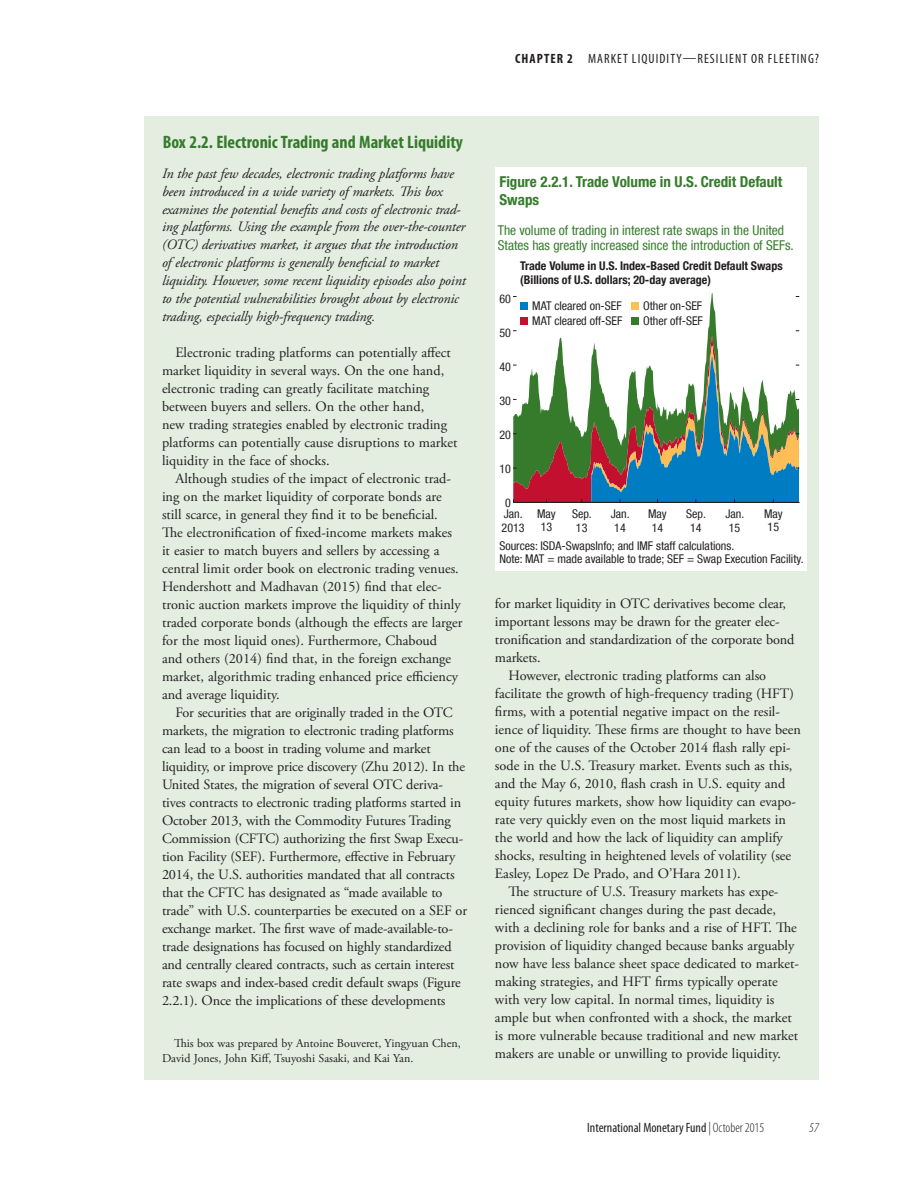
<style>
.page{position:relative;width:918px;height:1188px;background:#fff}
.page>*{position:absolute;margin:0;border:0;box-sizing:border-box;transform-origin:0 0}
.t1{font:700 condensed 18px "Myriad Pro";color:#357b2b}
.t2{font:700 condensed 15px/18px "Helvetica Neue LT Com";color:#357b2b}
.t3{font:14.25px/18px "Adobe Garamond Pro";color:#231f20}
.t4{font:italic 14.25px/18px "Adobe Garamond Pro";letter-spacing:-.01em;color:#231f20}
.t5{font:condensed 13.5px/15px "Helvetica Neue LT Com";color:#357b2b}
.t6{font:condensed 13.5px "Myriad Pro";letter-spacing:.08em;color:#231f20}
.t7{font:condensed 13.5px "Myriad Pro";color:#231f20}
.t8{font:italic 300 condensed 13.5px "Myriad Pro";color:#231f20}
.t9{font:condensed 12px/13.5px "Helvetica Neue LT Com";color:#231f20}
.t10{font:12px/15px "Adobe Garamond Pro";color:#231f20}
.t11{font:700 condensed 12px/13.5px "Helvetica Neue LT Com";color:#231f20}
.s1{font-weight:700}
.s2{font-weight:300;font-style:italic}
.s3{font-weight:300}
</style>
<div class="page">
<div style="left:144px;top:116px;width:675px;height:963px;background:#e3ede0"></div>
<div style="left:495px;top:167px;width:312px;height:404px;background:#fff"></div>
<svg style="left:513px;top:293px;width:286px;height:43px"></svg>
<svg style="left:513px;top:336px;width:205px;height:166px"></svg>
<hr style="left:513px;top:502px;width:286px;height:1px;background:#231f20">
<svg style="left:513px;top:499px;width:4px;height:3px"></svg>
<svg style="left:591px;top:346px;width:208px;height:156px"></svg>
<div style="left:520px;top:302px;width:8px;height:8px;background:#007cc2"></div>
<div style="left:631px;top:302px;width:8px;height:8px;background:#fdbe56"></div>
<div style="left:520px;top:317px;width:8px;height:8px;background:#c3102f"></div>
<div style="left:631px;top:317px;width:8px;height:8px;background:#357b2b"></div>
<p class="t6" style="left:515px;top:50px;width:305px"><span class="s1">CHAPTER 2</span> MARKET LIQUIDITY—RESILIENT OR FLEETING?</p>
<p class="t1" style="left:163px;top:131px;width:302px">Box 2.2. Electronic Trading and Market Liquidity</p>
<p class="t4" style="left:162px;top:164px;width:305px">In the past few decades, electronic trading platforms have been introduced in a wide variety of markets. This box examines the potential benefits and costs of electronic trad&shy;ing platforms. Using the example from the over-the-counter (OTC) derivatives market, it argues that the introduction of electronic platforms is generally beneficial to market liquidity. However, some recent liquidity episodes also point to the potential vulnerabilities brought about by electronic trading, especially high-frequency trading.</p>
<p class="t3" style="left:162px;top:344px;width:297px;text-indent:13px">Electronic trading platforms can potentially affect market liquidity in several ways. On the one hand, electronic trading can greatly facilitate matching between buyers and sellers. On the other hand,<br>new trading strategies enabled by electronic trading platforms can potentially cause disruptions to market liquidity in the face of shocks.</p>
<p class="t3" style="left:162px;top:470px;width:302px;text-indent:13px">Although studies of the impact of electronic trad&shy;ing on the market liquidity of corporate bonds are still scarce, in general they find it to be beneficial.<br>The electronification of fixed-income markets makes it easier to match buyers and sellers by accessing a central limit order book on electronic trading venues.<br>Hendershott and Madhavan (2015) find that elec&shy;tronic auction markets improve the liquidity of thinly traded corporate bonds (although the effects are larger for the most liquid ones). Furthermore, Chaboud<br>and others (2014) find that, in the foreign exchange market, algorithmic trading enhanced price efficiency and average liquidity.</p>
<p class="t3" style="left:162px;top:704px;width:307px;text-indent:13px">For securities that are originally traded in the OTC markets, the migration to electronic trading platforms can lead to a boost in trading volume and market liquidity, or improve price discovery (Zhu 2012). In the United States, the migration of several OTC deriva&shy;tives contracts to electronic trading platforms started in October 2013, with the Commodity Futures Trading Commission (CFTC) authorizing the first Swap Execu&shy;tion Facility (SEF). Furthermore, effective in February 2014, the U.S. authorities mandated that all contracts that the CFTC has designated as “made available to trade” with U.S. counterparties be executed on a SEF or exchange market. The first wave of made-available-to&shy;trade designations has focused on highly standardized and centrally cleared contracts, such as certain interest rate swaps and index-based credit default swaps (Figure 2.2.1). Once the implications of these developments</p>
<p class="t10" style="left:162px;top:1036px;width:300px;text-indent:12px">This box was prepared by Antoine Bouveret, Yingyuan Chen,<br>David Jones, John Kiff, Tsuyoshi Sasaki, and Kai Yan.</p>
<p class="t2" style="left:499px;top:173px;width:284px">Figure 2.2.1. Trade Volume in U.S. Credit Default<br>Swaps</p>
<p class="t5" style="left:498px;top:222px;width:298px">The volume of trading in interest rate swaps in the United<br>States has greatly increased since the introduction of SEFs.</p>
<p class="t9" style="left:499px;top:292px;width:13px">60</p>
<p class="t9" style="left:499px;top:326px;width:13px">50</p>
<p class="t11" style="left:520px;top:259px;width:264px">Trade Volume in U.S. Index-Based Credit Default Swaps (Billions of U.S. dollars; 20-day average)</p>
<p class="t9" style="left:532px;top:299px;width:91px">MAT cleared on-SEF</p>
<p class="t9" style="left:643px;top:299px;width:61px">Other on-SEF</p>
<p class="t9" style="left:532px;top:314px;width:92px">MAT cleared off-SEF</p>
<p class="t9" style="left:643px;top:314px;width:61px">Other off-SEF</p>
<p class="t9" style="left:499px;top:360px;width:13px">40</p>
<p class="t9" style="left:499px;top:394px;width:13px">30</p>
<p class="t9" style="left:499px;top:428px;width:13px">20</p>
<p class="t9" style="left:499px;top:461px;width:13px">10</p>
<p class="t9" style="left:505px;top:495px;width:7px">0</p>
<p class="t9" style="left:537px;top:507px;width:20px">May<br>13</p>
<p class="t9" style="left:611px;top:507px;width:20px">Jan.<br>14</p>
<p class="t9" style="left:686px;top:507px;width:21px;text-align:center">Sep.<br>14</p>
<p class="t9" style="left:648px;top:507px;width:20px">May<br>14</p>
<p class="t9" style="left:725px;top:507px;width:20px">Jan.<br>15</p>
<p class="t9" style="left:764px;top:507px;width:20px">May<br>15</p>
<p class="t9" style="left:502px;top:507px;width:25px">Jan.<br>2013</p>
<p class="t9" style="left:572px;top:507px;width:21px;text-align:center">Sep.<br>13</p>
<p class="t9" style="left:499px;top:539px;width:306px">Sources: ISDA-SwapsInfo; and IMF staff calculations.<br>Note: MAT = made available to trade; SEF = Swap Execution Facility.</p>
<p class="t3" style="left:495px;top:595px;width:293px">for market liquidity in OTC derivatives become clear,</p>
<p class="t3" style="left:495px;top:613px;width:286px">important lessons may be drawn for the greater elec-</p>
<p class="t3" style="left:495px;top:631px;width:301px">tronification and standardization of the corporate bond</p>
<p class="t3" style="left:495px;top:649px;width:47px">markets.</p>
<p class="t3" style="left:508px;top:667px;width:259px">However, electronic trading platforms can also</p>
<p class="t3" style="left:495px;top:685px;width:300px">facilitate the growth of high-frequency trading (HFT)</p>
<p class="t3" style="left:495px;top:703px;width:287px">firms, with a potential negative impact on the resil-</p>
<p class="t3" style="left:495px;top:721px;width:308px">ience of liquidity. These firms are thought to have been</p>
<p class="t3" style="left:495px;top:739px;width:297px">one of the causes of the October 2014 flash rally epi-</p>
<p class="t3" style="left:495px;top:757px;width:299px">sode in the U.S. Treasury market. Events such as this,</p>
<p class="t3" style="left:495px;top:775px;width:292px">and the May 6, 2010, flash crash in U.S. equity and</p>
<p class="t3" style="left:495px;top:793px;width:303px">equity futures markets, show how liquidity can evapo-</p>
<p class="t3" style="left:495px;top:811px;width:293px">rate very quickly even on the most liquid markets in</p>
<p class="t3" style="left:495px;top:829px;width:289px">the world and how the lack of liquidity can amplify</p>
<p class="t3" style="left:495px;top:847px;width:298px">shocks, resulting in heightened levels of volatility (see</p>
<p class="t3" style="left:495px;top:865px;width:247px">Easley, Lopez De Prado, and O’Hara 2011).</p>
<p class="t3" style="left:508px;top:883px;width:272px">The structure of U.S. Treasury markets has expe-</p>
<p class="t3" style="left:495px;top:901px;width:283px">rienced significant changes during the past decade,</p>
<p class="t3" style="left:495px;top:919px;width:303px">with a declining role for banks and a rise of HFT. The</p>
<p class="t3" style="left:495px;top:937px;width:301px">provision of liquidity changed because banks arguably</p>
<p class="t3" style="left:495px;top:955px;width:306px">now have less balance sheet space dedicated to market-</p>
<p class="t3" style="left:495px;top:973px;width:284px">making strategies, and HFT firms typically operate</p>
<p class="t3" style="left:495px;top:991px;width:281px">with very low capital. In normal times, liquidity is</p>
<p class="t3" style="left:495px;top:1009px;width:298px">ample but when confronted with a shock, the market</p>
<p class="t3" style="left:495px;top:1027px;width:305px">is more vulnerable because traditional and new market</p>
<p class="t3" style="left:495px;top:1045px;width:288px">makers are unable or unwilling to provide liquidity.</p>
<p class="t7" style="left:587px;top:1119px;width:178px">International Monetary Fund <span class="s2">|</span> <span class="s3">October 2015</span></p>
<p class="t8" style="left:809px;top:1120px;width:11px">57</p>
</div>
